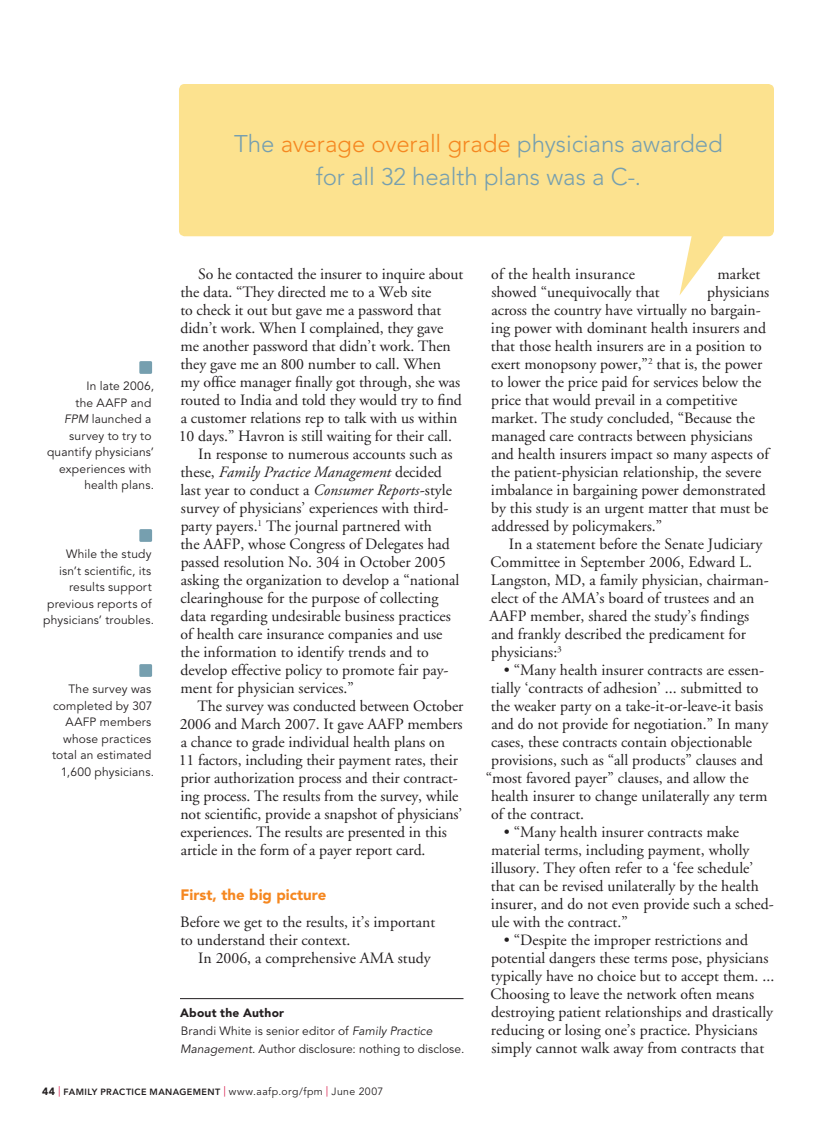
<style>
.page{position:relative;width:837px;height:1134px;background:#fff}
.page>*{position:absolute;margin:0;border:0;box-sizing:border-box;transform-origin:0 0}
.t1{font:300 24px/33px "Avenir LT Std";letter-spacing:-.005em;color:#769faf;text-align:center}
.t2{font:15.75px/18px "Adobe Garamond";color:#231f20}
.t3{font:italic 15.75px "Adobe Garamond";letter-spacing:.005em;color:#231f20}
.t4{font:900 15px "Avenir LT Std";color:#f58720}
.t5{font:12px/16.5px "Avenir LT Std";letter-spacing:.015em;color:#231f20;text-align:right}
.t6{font:800 9px "Avenir LT Std";letter-spacing:.045em;color:#231f20}
.s1{color:#f58720}
.s2{font-style:italic}
.s3{font-style:normal}
.s4{font-weight:900}
.s5{font-weight:900;font-size:10.5px}
.s6{font-family:"Adobe Garamond";font-weight:400;font-size:10.5px;color:#d71043}
.s7{font-weight:400;font-size:10.5px}
</style>
<div class="page">
<svg style="left:179px;top:84px;width:595px;height:211px;fill:#fce28f"></svg>
<hr style="left:180px;top:998px;width:284px;height:1px;background:#231f20">
<div style="left:139px;top:361px;width:13px;height:13px;background:#769faf;border-radius:2px"></div>
<div style="left:139px;top:529px;width:13px;height:13px;background:#769faf;border-radius:2px"></div>
<div style="left:139px;top:664px;width:13px;height:13px;background:#769faf;border-radius:2px"></div>
<h1 class="t1" style="left:234px;top:128px;width:490px">The <span class="s1">average overall grade</span> physicians awarded for all 32 health plans was a C-.</h1>
<p class="t5" style="left:47px;top:378px;width:109px">In late 2006,<br>the AAFP and<br><span class="s2">FPM</span> launched a survey to try to quantify physicians’ experiences with health plans.</p>
<p class="t5" style="left:43px;top:546px;width:112px">While the study<br>isn’t scientific, its results support previous reports of physicians’ troubles.</p>
<p class="t5" style="left:52px;top:681px;width:103px">The survey was completed by 307<br>AAFP members whose practices total an estimated<br>1,600 physicians.</p>
<p class="t2" style="left:198px;top:265px;width:266px">So he contacted the insurer to inquire about</p>
<p class="t2" style="left:180px;top:283px;width:252px">the data. “They directed me to a Web site</p>
<p class="t2" style="left:180px;top:301px;width:262px">to check it out but gave me a password that</p>
<p class="t2" style="left:181px;top:319px;width:264px">didn’t work. When I complained, they gave</p>
<p class="t2" style="left:181px;top:337px;width:272px">me another password that didn’t work. Then</p>
<p class="t2" style="left:180px;top:355px;width:262px">they gave me an 800 number to call. When</p>
<p class="t2" style="left:181px;top:373px;width:281px">my office manager finally got through, she was</p>
<p class="t2" style="left:180px;top:391px;width:283px">routed to India and told they would try to find</p>
<p class="t2" style="left:181px;top:409px;width:278px">a customer relations rep to talk with us within</p>
<p class="t2" style="left:179px;top:427px;width:275px">10 days.” Havron is still waiting for their call.</p>
<p class="t2" style="left:198px;top:445px;width:256px">In response to numerous accounts such as</p>
<p class="t3" style="left:180px;top:464px;width:263px"><span class="s3">these,</span> Family Practice Management <span class="s3">decided</span></p>
<p class="t2" style="left:181px;top:481px;width:273px">last year to conduct a <span class="s2">Consumer Reports-</span>style</p>
<p class="t2" style="left:181px;top:499px;width:269px">survey of physicians’ experiences with third-</p>
<p class="t2" style="left:181px;top:517px;width:253px">party payers.<sup>1</sup> The journal partnered with</p>
<p class="t2" style="left:180px;top:535px;width:271px">the AAFP, whose Congress of Delegates had</p>
<p class="t2" style="left:181px;top:553px;width:267px">passed resolution No. 304 in October 2005</p>
<p class="t2" style="left:181px;top:571px;width:280px">asking the organization to develop a “national</p>
<p class="t2" style="left:181px;top:589px;width:259px">clearinghouse for the purpose of collecting</p>
<p class="t2" style="left:181px;top:607px;width:272px">data regarding undesirable business practices</p>
<p class="t2" style="left:181px;top:625px;width:263px">of health care insurance companies and use</p>
<p class="t2" style="left:180px;top:643px;width:250px">the information to identify trends and to</p>
<p class="t2" style="left:181px;top:661px;width:270px">develop effective policy to promote fair pay-</p>
<p class="t2" style="left:181px;top:679px;width:175px">ment for physician services.”</p>
<p class="t2" style="left:198px;top:697px;width:267px">The survey was conducted between October</p>
<p class="t2" style="left:180px;top:715px;width:284px">2006 and March 2007. It gave AAFP members</p>
<p class="t2" style="left:181px;top:733px;width:266px">a chance to grade individual health plans on</p>
<p class="t2" style="left:179px;top:751px;width:281px">11 factors, including their payment rates, their</p>
<p class="t2" style="left:181px;top:769px;width:279px">prior authorization process and their contract-</p>
<p class="t2" style="left:180px;top:787px;width:279px">ing process. The results from the survey, while</p>
<p class="t2" style="left:180px;top:805px;width:283px">not scientific, provide a snapshot of physicians’</p>
<p class="t2" style="left:181px;top:823px;width:268px">experiences. The results are presented in this</p>
<p class="t2" style="left:181px;top:841px;width:246px">article in the form of a payer report card.</p>
<p class="t4" style="left:181px;top:886px;width:147px">First, the big picture</p>
<p class="t2" style="left:180px;top:913px;width:257px">Before we get to the results, it’s important to understand their context.</p>
<p class="t2" style="left:198px;top:949px;width:234px">In 2006, a comprehensive AMA study</p>
<p class="t5" style="left:180px;top:1004px;width:286px;line-height:18px;text-align:left"><span class="s4">About the Author<br></span>B randi White is senior editor of <span class="s2">Family Practice<br>Management</span>. Author disclosure: nothing to disclose.</p>
<p class="t2" style="left:491px;top:265px;width:145px">of the health insurance</p>
<p class="t2" style="left:718px;top:265px;width:44px">market</p>
<p class="t2" style="left:491px;top:283px;width:170px">showed “unequivocally that</p>
<p class="t2" style="left:491px;top:283px;width:280px;text-indent:216px">physicians across the country have virtually no bargain&shy;ing power with dominant health insurers and that those health insurers are in a position to exert monopsony power,”<sup>2</sup> that is, the power to lower the price paid for services below the price that would prevail in a competitive market. The study concluded, “Because the managed care contracts between physicians and health insurers impact so many aspects of the patient-physician relationship, the severe imbalance in bargaining power demonstrated by this study is an urgent matter that must be addressed by policymakers.”</p>
<p class="t2" style="left:490px;top:535px;width:281px;text-indent:19px">In a statement before the Senate Judiciary Committee in September 2006, Edward L.<br>Langston, MD, a family physician, chairman&shy;elect of the AMA’s board of trustees and an AAFP member, shared the study’s findings and frankly described the predicament for physicians:<sup>3</sup></p>
<p class="t2" style="left:504px;top:661px;width:262px">• “Many health insurer contracts are essen-</p>
<p class="t2" style="left:491px;top:679px;width:269px">tially ‘contracts of adhesion’ ... submitted to</p>
<p class="t2" style="left:491px;top:697px;width:274px">the weaker party on a take-it-or-leave-it basis</p>
<p class="t2" style="left:491px;top:715px;width:279px">and do not provide for negotiation.” In many</p>
<p class="t2" style="left:491px;top:733px;width:263px">cases, these contracts contain objectionable</p>
<p class="t2" style="left:491px;top:751px;width:274px">provisions, such as “all products” clauses and</p>
<p class="t2" style="left:486px;top:769px;width:264px">“most favored payer” clauses, and allow the</p>
<p class="t2" style="left:491px;top:787px;width:278px">health insurer to change unilaterally any term</p>
<p class="t2" style="left:491px;top:805px;width:95px">of the contract.</p>
<p class="t2" style="left:491px;top:823px;width:284px;text-indent:13px">• “Many health insurer contracts make material terms, including payment, wholly illusory. They often refer to a ‘fee schedule’ that can be revised unilaterally by the health insurer, and do not even provide such a sched&shy;ule with the contract.”</p>
<p class="t2" style="left:491px;top:931px;width:285px;text-indent:13px">• “Despite the improper restrictions and potential dangers these terms pose, physicians typically have no choice but to accept them. ...<br>Choosing to leave the network often means destroying patient relationships and drastically reducing or losing one’s practice. Physicians simply cannot walk away from contracts that</p>
<p class="t6" style="left:42px;top:1087px;width:343px"><span class="s5">44</span> <span class="s6">|</span> FAMILY PRACTICE MANAGEMENT <span class="s6">|</span> <span class="s7">www.aafp.org/fpm</span> <span class="s6">|</span> <span class="s7">June 2007</span></p>
</div>
